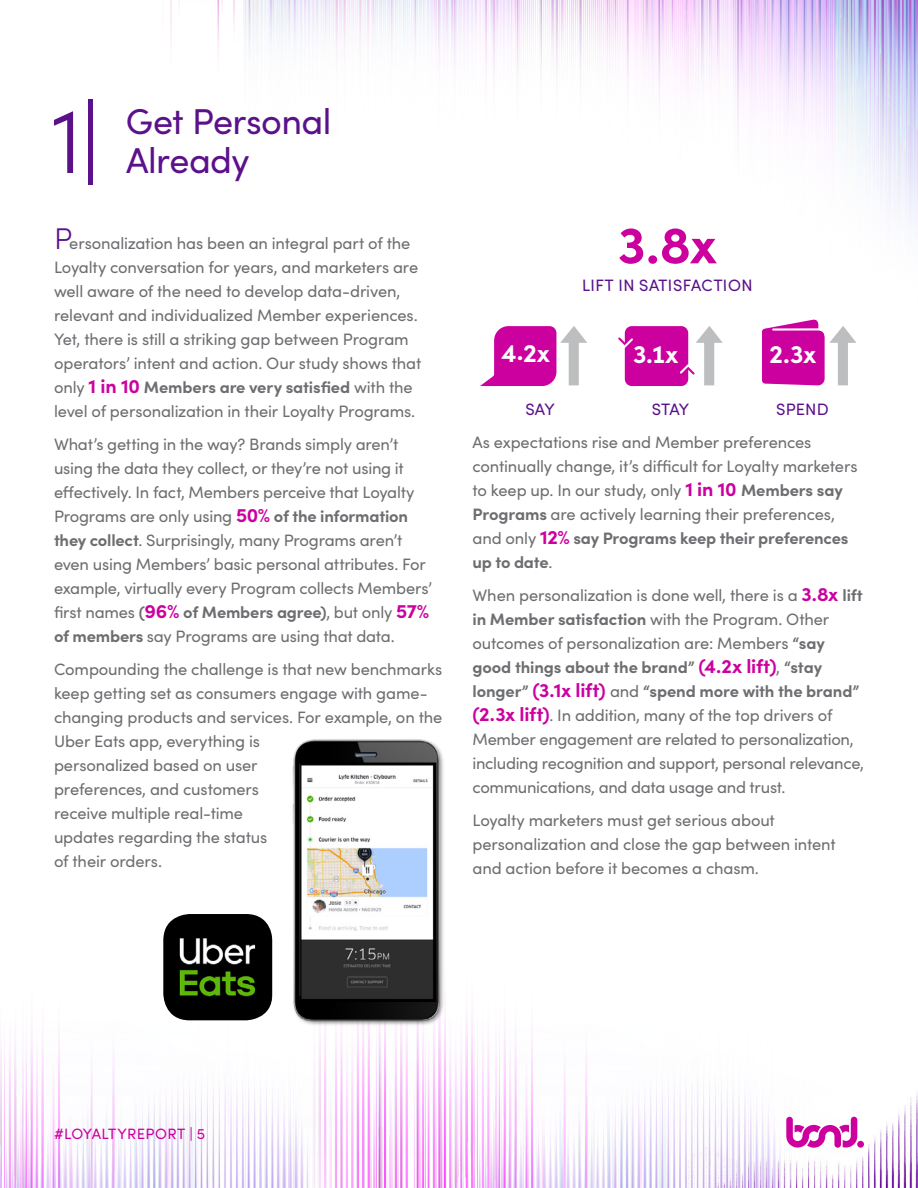
<style>
.page{position:relative;width:918px;height:1188px;background:#fff}
.page>*{position:absolute;margin:0;border:0;box-sizing:border-box;transform-origin:0 0}
.Chapter_Title{font:300 92.55px "Sofia Pro";color:#5b118b}
.t1{font:700 52.5px "Sofia Pro";color:#cc009f}
.Chapter_Title-2{font:36px/39px "Sofia Pro";letter-spacing:-.015em;color:#5b118b}
.t2{font:700 25.5px "Sofia Pro";color:#fff}
.Text_11{font:16.5px/24px "Sofia Pro";letter-spacing:-.01em;color:#6d6e71}
.Text_11_First{font:16.5px/24px "Sofia Pro";letter-spacing:-.01em;color:#6d6e71}
.t3{font:16.5px "Sofia Pro";letter-spacing:.005em;color:#5b118b}
.t4{font:15px "Sofia Pro";letter-spacing:.025em;color:#cc009f}
.s1{font-weight:300;font-size:30px;color:#5b118b}
.s2{font-weight:700;font-size:19.5px;color:#cc009f}
.s3{font-weight:700}
</style>
<div class="page">
<img style="left:170px;top:0;width:748px;height:228px">
<img style="left:880px;top:1093px;width:38px;height:95px">
<img style="left:0;top:1020px;width:272px;height:168px">
<img style="left:272px;top:964px;width:608px;height:224px">
<svg style="left:786px;top:1117px;width:71px;height:31px"></svg>
<div style="left:857px;top:1141px;width:7px;height:7px;background:#cc009f;border-radius:50%"></div>
<img style="left:163px;top:914px;width:109px;height:106px">
<img style="left:290px;top:739px;width:156px;height:287px">
<svg style="left:480px;top:326px;width:107px;height:60px"></svg>
<svg style="left:618px;top:326px;width:105px;height:60px"></svg>
<svg style="left:762px;top:319px;width:94px;height:67px"></svg>
<p class="Chapter_Title" style="left:51px;top:74px;width:52px">1|</p>
<p class="Chapter_Title-2" style="left:126px;top:100px;width:207px">Get Personal<br>Already</p>
<p class="Text_11_First" style="left:54px;top:231px;width:369px"><span class="s1">P</span>ersonalization has been an integral part of the Loyalty conversation for years, and marketers are well aware of the need to develop data-driven, relevant and individualized Member experiences.<br>Yet, there is still a striking gap between Program operators’ intent and action. Our study shows that only <span class="s2">1 in 10</span> <span class="s3">Members are very satisfied</span> with the level of personalization in their Loyalty Programs.</p>
<p class="Text_11" style="left:54px;top:432px;width:380px">What’s getting in the way? Brands simply aren’t using the data they collect, or they’re not using it effectively. In fact, Members perceive that Loyalty Programs are only using <span class="s2">50%</span> <span class="s3">of the information they collect</span>. Surprisingly, many Programs aren’t even using Members’ basic personal attributes. For example, virtually every Program collects Members’ first names <span class="s3">(</span><span class="s2">96%</span> <span class="s3">of Members agree)</span>, but only <span class="s2">57% </span><span class="s3">of members</span> say Programs are using that data.</p>
<p class="Text_11" style="left:54px;top:657px;width:390px">Compounding the challenge is that new benchmarks keep getting set as consumers engage with game&shy;changing products and services. For example, on the Uber Eats app, everything is<br>personalized based on user<br>preferences, and customers<br>receive multiple real-time<br>updates regarding the status<br>of their orders.</p>
<p class="t1" style="left:618px;top:204px;width:101px">3.8x</p>
<p class="t3" style="left:582px;top:273px;width:173px">LIFT IN SATISFACTION</p>
<p class="t2" style="left:501px;top:334px;width:50px">4.2x</p>
<p class="t2" style="left:633px;top:335px;width:47px">3.1x</p>
<p class="t2" style="left:769px;top:335px;width:49px">2.3x</p>
<p class="t3" style="left:525px;top:397px;width:31px">SAY</p>
<p class="t3" style="left:652px;top:397px;width:39px">STAY</p>
<p class="t3" style="left:776px;top:397px;width:54px">SPEND</p>
<p class="Text_11" style="left:472px;top:430px;width:387px">As expectations rise and Member preferences continually change, it’s difficult for Loyalty marketers to keep up. In our study, only <span class="s2">1 in 10</span> <span class="s3">Members say Programs</span> are actively learning their preferences, and only <span class="s2">12%</span> <span class="s3">say Programs keep their preferences up to date</span>.</p>
<p class="Text_11" style="left:472px;top:583px;width:393px">When personalization is done well, there is a <span class="s2">3.8x</span> <span class="s3">lift in Member satisfaction</span> with the Program. Other outcomes of personalization are: Members <span class="s3">“say good things about the brand”</span> <span class="s2">(4.2x lift)</span>, <span class="s3">“stay longer”</span> <span class="s2">(3.1x lift)</span> and <span class="s3">“spend more with the brand” </span><span class="s2">(2.3x lift)</span>. In addition, many of the top drivers of Member engagement are related to personalization, including recognition and support, personal relevance, communications, and data usage and trust.</p>
<p class="Text_11" style="left:473px;top:808px;width:365px">Loyalty marketers must get serious about personalization and close the gap between intent and action before it becomes a chasm.</p>
<p class="t4" style="left:54px;top:1123px;width:152px">#LOYALTYREPORT | 5</p>
</div>
